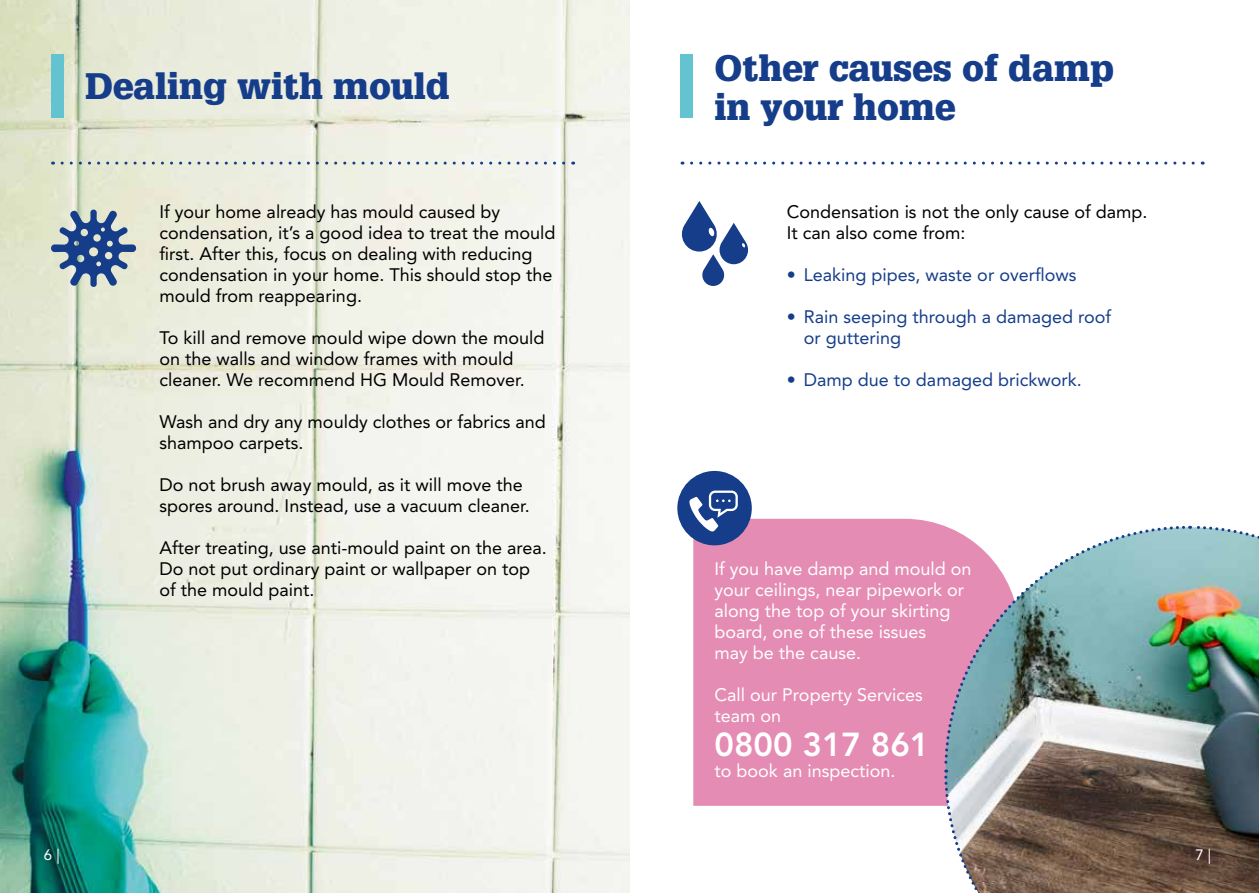
<style>
.page{position:relative;width:1259px;height:893px;background:#fff}
.page>*{position:absolute;margin:0;border:0;box-sizing:border-box;transform-origin:0 0}
.t1{font:900 36px/39px "Glypha LT Std";color:#153d8a}
.t2{font:800 33px "Avenir LT Std";color:#fff}
.t3{font:18px/21px "Avenir LT Std";color:#000}
.t4{font:18px/21px "Avenir LT Std";color:#fff}
.t5{font:18px/21px "Avenir LT Std";color:#153d8a}
.t6{font:15px "Avenir LT Std";color:#fff}
</style>
<div class="page">
<img style="left:0;top:0;width:629px;height:893px">
<svg style="left:53px;top:162px;width:511px;height:3px;background:#b9c4cc"></svg>
<div style="left:51px;top:54px;width:13px;height:64px;background:#63c3d1"></div>
<div style="left:680px;top:54px;width:13px;height:64px;background:#63c3d1"></div>
<svg style="left:682px;top:162px;width:511px;height:3px"></svg>
<svg style="left:682px;top:201px;width:66px;height:85px"></svg>
<svg style="left:51px;top:210px;width:85px;height:77px;background:#8397af"></svg>
<div style="left:693px;top:519px;width:249px;height:287px;background:#e48cb3"></div>
<div style="left:677px;top:471px;width:75px;height:74px;background:#153d8a;border-radius:50%"></div>
<svg style="left:689px;top:491px;width:49px;height:41px"></svg>
<img style="left:942px;top:525px;width:317px;height:368px">
<h1 class="t1" style="left:85px;top:66px;width:366px">Dealing with mould</h1>
<p class="t3" style="left:159px;top:201px;width:397px">If your home already has mould caused by condensation, it’s a good idea to treat the mould first. After this, focus on dealing with reducing condensation in your home. This should stop the mould from reappearing.</p>
<p class="t3" style="left:159px;top:327px;width:386px">To kill and remove mould wipe down the mould on the walls and window frames with mould cleaner. We recommend HG Mould Remover.</p>
<p class="t3" style="left:159px;top:411px;width:388px">Wash and dry any mouldy clothes or fabrics and shampoo carpets.</p>
<p class="t3" style="left:159px;top:474px;width:372px">Do not brush away mould, as it will move the spores around. Instead, use a vacuum cleaner.</p>
<p class="t3" style="left:159px;top:537px;width:389px">After treating, use anti-mould paint on the area.<br>Do not put ordinary paint or wallpaper on top of the mould paint.</p>
<p class="t6" style="left:44px;top:846px;width:17px">6 |</p>
<h1 class="t1" style="left:714px;top:48px;width:401px">Other causes of damp in your home</h1>
<p class="t3" style="left:787px;top:201px;width:362px">Condensation is not the only cause of damp.<br>It can also come from:</p>
<p class="t5" style="left:787px;top:264px;width:291px">• Leaking pipes, waste or overflows</p>
<p class="t5" style="left:804px;top:306px;width:309px;text-indent:-17px">• Rain seeping through a damaged roof or guttering</p>
<p class="t5" style="left:787px;top:369px;width:296px">• Damp due to damaged brickwork.</p>
<p class="t4" style="left:714px;top:558px;width:258px">If you have damp and mould on your ceilings, near pipework or along the top of your skirting board, one of these issues<br>may be the cause.</p>
<p class="t4" style="left:714px;top:684px;width:210px">Call our Property Services team on</p>
<h2 class="t2" style="left:714px;top:725px;width:216px">0800 317 861</h2>
<p class="t4" style="left:714px;top:761px;width:182px">to book an inspection.</p>
<p class="t6" style="left:1195px;top:846px;width:17px">7 |</p>
</div>
